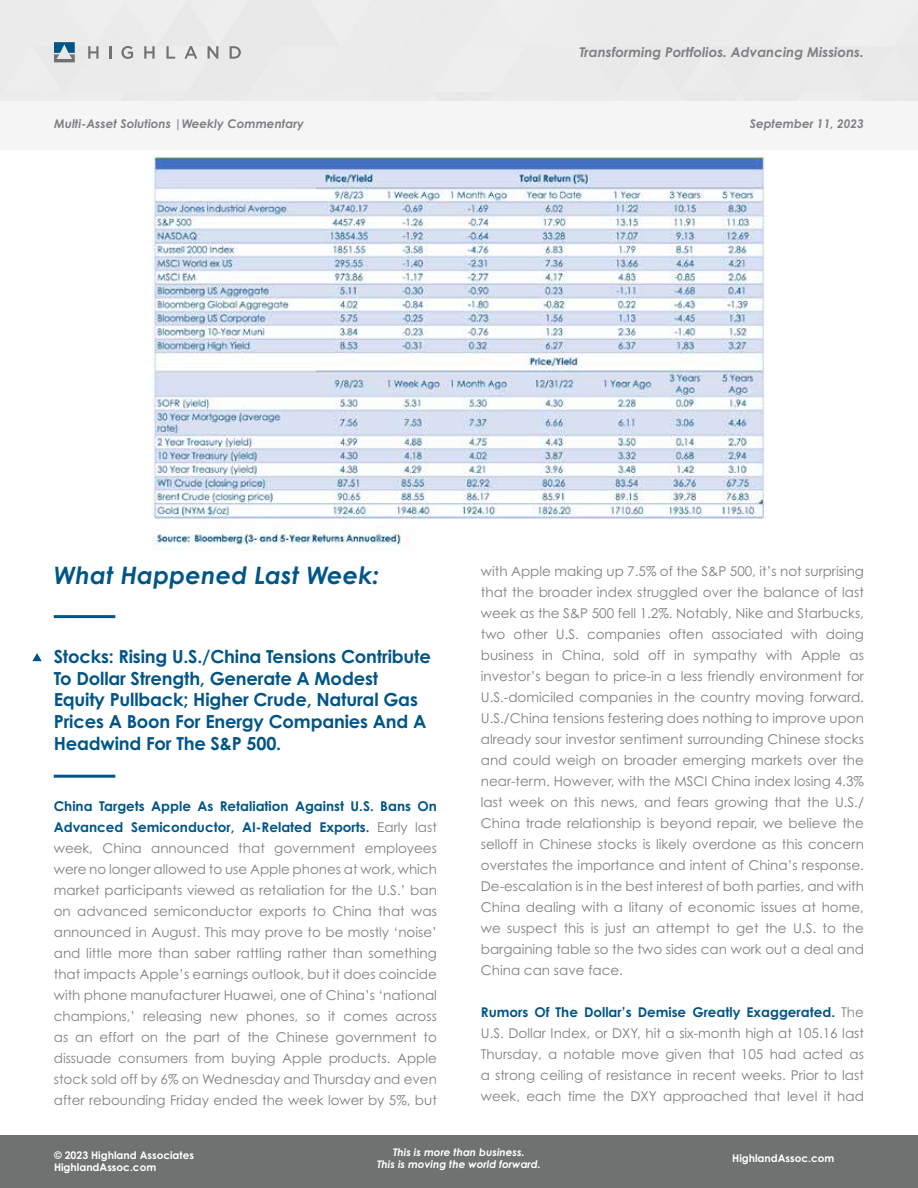
<style>
.page{position:relative;width:918px;height:1188px;background:#fff}
.page>*{position:absolute;margin:0;border:0;box-sizing:border-box;transform-origin:0 0}
.t1{font:italic 700 24px "Century Gothic Std";letter-spacing:.01em;color:#005587}
.t2{font:700 18px/21.6px "Century Gothic Std";letter-spacing:-.01em;color:#005587}
.t3{font:13.5px/21px "Century Gothic Std";color:#7e8083;text-align:justify}
.t4{font:italic 700 13.5px "Century Gothic Std";color:#7e8083}
.t5{font:italic 700 12px "Century Gothic Std";color:#7e8083}
.t6{font:700 10.5px/12.6px "Century Gothic Std";color:#fff}
.t7{font:italic 700 10.5px/12.6px "Century Gothic Std";color:#fff;text-align:center}
.s1{font-weight:700;color:#005587}
</style>
<div class="page">
<div style="left:0;top:1135px;width:918px;height:53px;background:#707272"></div>
<svg style="left:54px;top:42px;width:21px;height:20px"></svg>
<svg style="left:88px;top:46px;width:11px;height:13px"></svg>
<svg style="left:110px;top:46px;width:2px;height:13px"></svg>
<svg style="left:121px;top:46px;width:12px;height:13px"></svg>
<svg style="left:144px;top:46px;width:11px;height:13px"></svg>
<svg style="left:166px;top:46px;width:9px;height:13px"></svg>
<svg style="left:184px;top:46px;width:13px;height:13px"></svg>
<svg style="left:208px;top:46px;width:10px;height:13px"></svg>
<svg style="left:230px;top:46px;width:11px;height:13px"></svg>
<div style="left:0;top:102px;width:918px;height:48px;background:#f5f5f5"></div>
<svg style="left:32px;top:653px;width:10px;height:8px"></svg>
<hr style="left:54px;top:775px;width:61px;height:3px;background:#005587">
<hr style="left:54px;top:615px;width:61px;height:3px;background:#005587">
<img style="left:152px;top:156px;width:614px;height:395px">
<p class="t5" style="left:54px;top:116px;width:252px">Multi-Asset Solutions |Weekly Commentary</p>
<p class="t4" style="left:579px;top:44px;width:286px">Transforming Portfolios. Advancing Missions.</p>
<p class="t5" style="left:750px;top:116px;width:116px">September 11, 2023</p>
<h1 class="t1" style="left:54px;top:560px;width:327px">What Happened Last Week:</h1>
<h2 class="t2" style="left:54px;top:646px;width:379px">Stocks: Rising U.S./China Tensions Contribute To Dollar Strength, Generate A Modest Equity Pullback; Higher Crude, Natural Gas Prices A Boon For Energy Companies And A Headwind For The S&amp;P 500.</h2>
<p class="t3" style="left:54px;top:796px;width:385px"><span class="s1">China Targets Apple As Retaliation Against U.S. Bans On Advanced Semiconductor, AI-Related Exports.</span> Early last week, China announced that government employees were no longer allowed to use Apple phones at work, which market participants viewed as retaliation for the U.S.’ ban on advanced semiconductor exports to China that was announced in August. This may prove to be mostly ‘noise’ and little more than saber rattling rather than something that impacts Apple’s earnings outlook, but it does coincide with phone manufacturer Huawei, one of China’s ‘national champions,’ releasing new phones, so it comes across as an effort on the part of the Chinese government to dissuade consumers from buying Apple products. Apple stock sold off by 6% on Wednesday and Thursday and even after rebounding Friday ended the week lower by 5%, but</p>
<p class="t3" style="left:481px;top:561px;width:385px">with Apple making up 7.5% of the S&amp;P 500, it’s not surprising that the broader index struggled over the balance of last week as the S&amp;P 500 fell 1.2%. Notably, Nike and Starbucks, two other U.S. companies often associated with doing business in China, sold off in sympathy with Apple as investor’s began to price-in a less friendly environment for U.S.-domiciled companies in the country moving forward.<br>U.S./China tensions festering does nothing to improve upon already sour investor sentiment surrounding Chinese stocks and could weigh on broader emerging markets over the near-term. However, with the MSCI China index losing 4.3% last week on this news, and fears growing that the U.S./ China trade relationship is beyond repair, we believe the selloff in Chinese stocks is likely overdone as this concern overstates the importance and intent of China’s response.<br>De-escalation is in the best interest of both parties, and with China dealing with a litany of economic issues at home, we suspect this is just an attempt to get the U.S. to the bargaining table so the two sides can work out a deal and China can save face.</p>
<p class="t3" style="left:481px;top:1002px;width:385px"><span class="s1">Rumors Of The Dollar’s Demise Greatly Exaggerated.</span> The U.S. Dollar Index, or DXY, hit a six-month high at 105.16 last Thursday, a notable move given that 105 had acted as a strong ceiling of resistance in recent weeks. Prior to last week, each time the DXY approached that level it had</p>
<p class="t6" style="left:54px;top:1149px;width:142px">© 2023 Highland Associates<br>HighlandAssoc.com</p>
<p class="t7" style="left:377px;top:1146px;width:165px">This is more than business.<br>This is moving the world forward.</p>
<p class="t6" style="left:732px;top:1152px;width:104px">HighlandAssoc.com</p>
</div>
